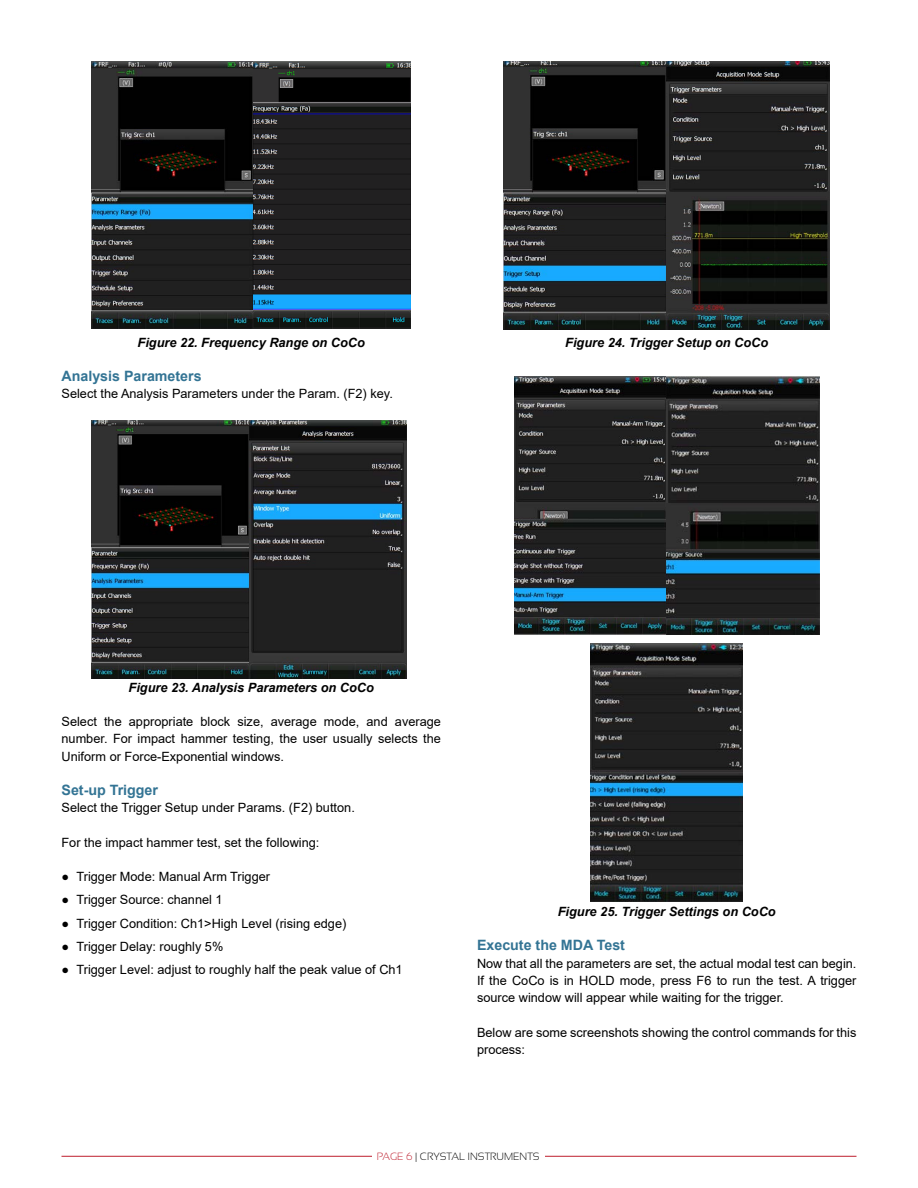
<style>
.page{position:relative;width:918px;height:1188px;background:#fff}
.page>*{position:absolute;margin:0;border:0;box-sizing:border-box;transform-origin:0 0}
.t1{font:700 14.25px "Arial";color:#337494}
.t2{font:12.75px/17.2px "Arial";color:#000;text-align:justify}
.t3{font:italic 700 12.75px "Arial";color:#000}
.t4{font:300 10.5px "Sansation";color:#000}
.s1{color:#be1e2d}
</style>
<div class="page">
<hr style="left:62px;top:1156px;width:794px;height:1px;background:#be1e2d">
<div style="left:373px;top:1140px;width:172px;height:48px;background:#fff"></div>
<img style="left:92px;top:62px;width:319px;height:267px">
<img style="left:92px;top:420px;width:314px;height:258px">
<img style="left:504px;top:62px;width:326px;height:267px">
<img style="left:514px;top:376px;width:305px;height:258px">
<img style="left:591px;top:644px;width:152px;height:258px">
<p class="t3" style="left:138px;top:334px;width:229px">Figure 22. Frequency Range on CoCo</p>
<p class="t1" style="left:62px;top:366px;width:142px">Analysis Parameters</p>
<p class="t2" style="left:62px;top:385px;width:333px">Select the Analysis Parameters under the Param. (F2) key.</p>
<p class="t3" style="left:565px;top:334px;width:205px">Figure 24. Trigger Setup on CoCo</p>
<p class="t3" style="left:129px;top:679px;width:247px">Figure 23. Analysis Parameters on CoCo</p>
<p class="t2" style="left:62px;top:713px;width:381px">Select the appropriate block size, average mode, and average number. For impact hammer testing, the user usually selects the Uniform or Force-Exponential windows.</p>
<p class="t1" style="left:62px;top:780px;width:98px">Set-up Trigger</p>
<p class="t2" style="left:62px;top:799px;width:295px">Select the Trigger Setup under Params. (F2) button.</p>
<p class="t2" style="left:62px;top:834px;width:259px">For the impact hammer test, set the following:</p>
<p class="t2" style="left:62px;top:868px;width:210px">● Trigger Mode: Manual Arm Trigger</p>
<p class="t2" style="left:62px;top:891px;width:163px">● Trigger Source: channel 1</p>
<p class="t2" style="left:62px;top:915px;width:286px">● Trigger Condition: Ch1&gt;High Level (rising edge)</p>
<p class="t2" style="left:62px;top:938px;width:163px">● Trigger Delay: roughly 5%</p>
<p class="t2" style="left:62px;top:961px;width:343px">● Trigger Level: adjust to roughly half the peak value of Ch1</p>
<p class="t3" style="left:558px;top:903px;width:219px">Figure 25. Trigger Settings on CoCo</p>
<p class="t1" style="left:477px;top:935px;width:150px">Execute the MDA Test</p>
<p class="t2" style="left:477px;top:954px;width:381px">Now that all the parameters are set, the actual modal test can begin.<br>If the CoCo is in HOLD mode, press F6 to run the test. A trigger source window will appear while waiting for the trigger.</p>
<p class="t2" style="left:477px;top:1023px;width:381px">Below are some screenshots showing the control commands for this process:</p>
<p class="t4" style="left:377px;top:1151px;width:164px"><span class="s1">PAGE 6</span> | CRYSTAL INSTRUMENTS</p>
</div>
